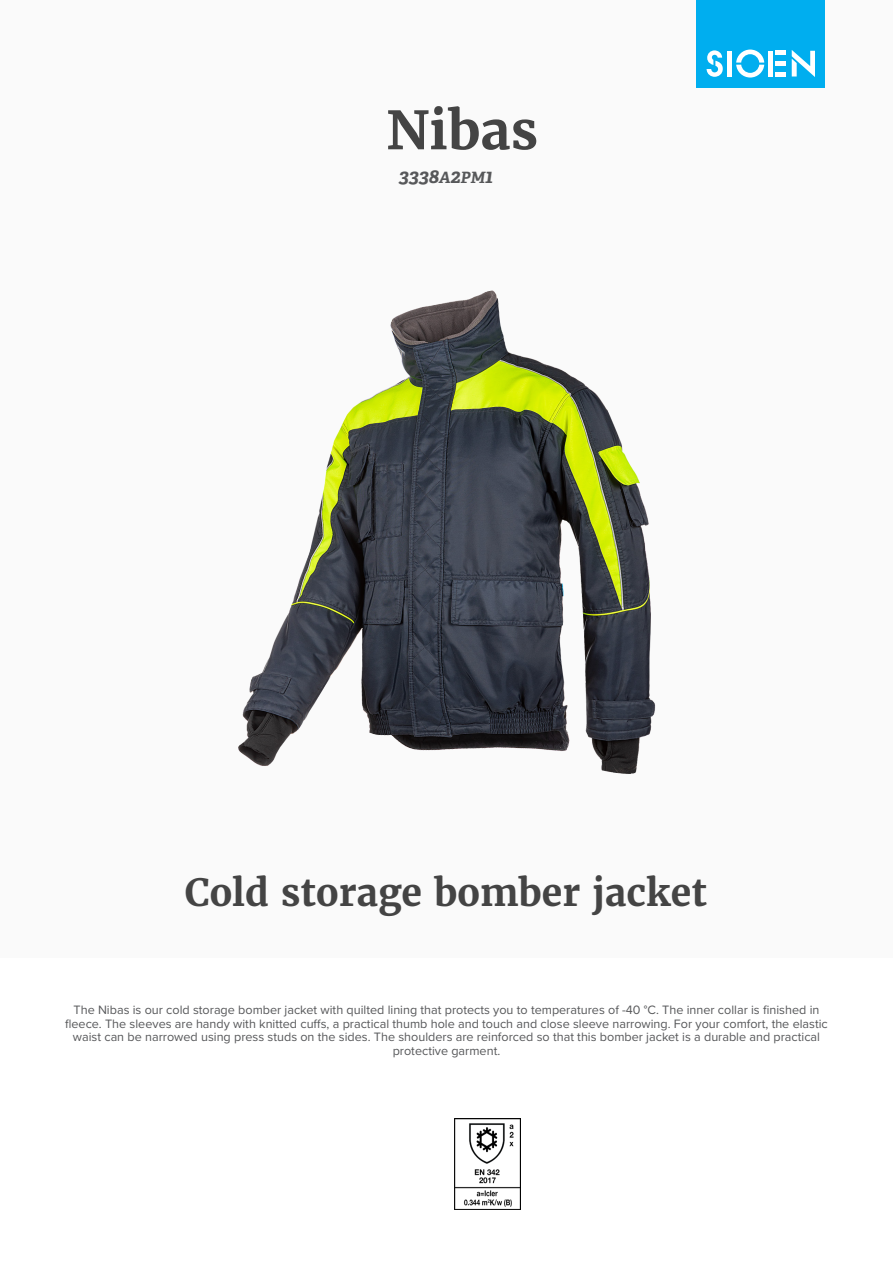
<style>
.page{position:relative;width:893px;height:1263px;background:#fff}
.page>*{position:absolute;margin:0;border:0;box-sizing:border-box;transform-origin:0 0}
.product_name{font:700 52.5px "Merriweather";color:#444}
.product_h2{font:700 37.5px "Merriweather";color:#444}
.product_ref{font:italic 700 19.5px "Adelle";color:#57585a}
.product_description{font:12.6px/13.6px "Proxima Nova";color:#57585a;text-align:center}
.s1{font-size:15.6px}
</style>
<div class="page">
<div style="left:0;top:0;width:893px;height:957px;background:#fafafa"></div>
<div style="left:697px;top:0;width:128px;height:88px;background:#00aeef"></div>
<svg style="left:707px;top:50px;width:16px;height:27px"></svg>
<svg style="left:736px;top:50px;width:28px;height:28px"></svg>
<div style="left:727px;top:51px;width:5px;height:26px;background:#fff"></div>
<div style="left:768px;top:51px;width:5px;height:26px;background:#fff"></div>
<div style="left:775px;top:72px;width:11px;height:5px;background:#fff"></div>
<div style="left:775px;top:61px;width:11px;height:5px;background:#fff"></div>
<hr style="left:775px;top:51px;width:11px;height:4px;background:#fff">
<svg style="left:792px;top:50px;width:23px;height:27px"></svg>
<img style="left:454px;top:1118px;width:67px;height:92px">
<img style="left:238px;top:290px;width:418px;height:484px">
<p class="product_name" style="left:387px;top:97px;width:153px">Nibas</p>
<p class="product_ref" style="left:399px;top:164px;width:96px">3338<span class="s1">A</span>2<span class="s1">PM</span>1</p>
<p class="product_h2" style="left:185px;top:868px;width:524px">Cold storage bomber jacket</p>
<p class="product_description" style="left:65px;top:1002px;width:764px">The Nibas is our cold storage bomber jacket with quilted lining that protects you to temperatures of -40 °C. The inner collar is finished in fleece. The sleeves are handy with knitted cuffs, a practical thumb hole and touch and close sleeve narrowing. For your comfort, the elastic waist can be narrowed using press studs on the sides. The shoulders are reinforced so that this bomber jacket is a durable and practical protective garment.</p>
</div>
